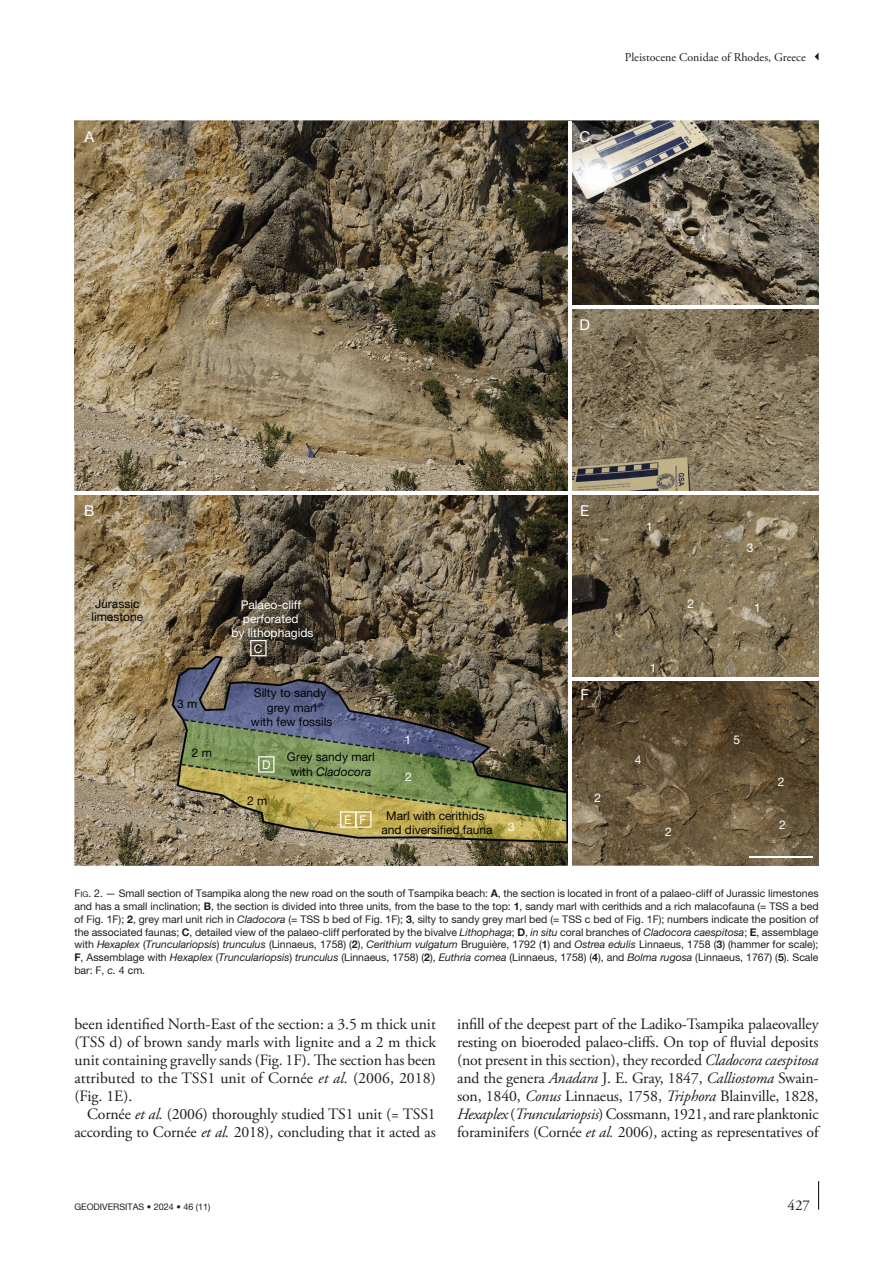
<style>
.page{position:relative;width:893px;height:1263px;background:#fff}
.page>*{position:absolute;margin:0;border:0;box-sizing:border-box;transform-origin:0 0}
.Texte_courant_Suite{font:15.75px/18px "Adobe Garamond Pro";letter-spacing:-.01em;color:#1d1d1b;text-align:justify}
.t1{font:15px "Helvetica Neue";color:#fff}
.t2{font:15px "Adobe Garamond Pro";color:#1d1d1b}
.t3{font:12px/14.4px "Helvetica Neue";color:#020304;text-align:center}
.t4{font:12px "Helvetica Neue";color:#fff}
.t5{font:12px "Adobe Garamond Pro";color:#1d1d1b}
.t6{font:12px/13.2px "Helvetica Neue";color:#030405;text-align:center}
.t7{font:10.5px/12.8px "Helvetica Neue";color:#1d1d1b;text-align:justify}
.t8{font:9px "Helvetica Neue";color:#1d1d1b}
.s1{color:#020203}
.s2{font-style:italic}
.s3{font-style:inherit}
.s4{font-size:7.8px}
.s5{font-weight:700}
</style>
<div class="page">
<svg style="left:818px;top:1181px;width:1px;height:29px"></svg>
<svg style="left:815px;top:53px;width:4px;height:8px"></svg>
<img style="left:74px;top:121px;width:638px;height:585px">
<img style="left:712px;top:121px;width:106px;height:745px">
<img style="left:74px;top:706px;width:106px;height:160px">
<img style="left:553px;top:706px;width:160px;height:160px">
<img style="left:180px;top:843px;width:373px;height:23px">
<img style="left:172px;top:656px;width:396px;height:187px">
<hr style="left:749px;top:857px;width:64px;height:1px;background:#fff">
<svg style="left:250px;top:640px;width:17px;height:16px"></svg>
<img style="left:181px;top:719px;width:386px;height:109px">
<hr style="left:568px;top:121px;width:3px;height:744px;background:#fff">
<hr style="left:569px;top:306px;width:250px;height:3px;background:#fff">
<hr style="left:74px;top:492px;width:745px;height:3px;background:#fff">
<hr style="left:569px;top:677px;width:250px;height:3px;background:#fff">
<p class="t1" style="left:85px;top:128px;width:11px">A</p>
<p class="t1" style="left:579px;top:128px;width:12px">C</p>
<p class="t5" style="left:625px;top:50px;width:182px">Pleistocene Conidae of Rhodes, Greece</p>
<p class="t1" style="left:579px;top:316px;width:12px">D</p>
<p class="t1" style="left:84px;top:502px;width:12px">B</p>
<p class="t6" style="left:91px;top:597px;width:53px"><span class="s1">Jurassic </span>limestone</p>
<p class="t4" style="left:241px;top:597px;width:62px">Palaeo-cliff</p>
<p class="t4" style="left:243px;top:611px;width:57px">perforated</p>
<p class="t4" style="left:231px;top:626px;width:84px">by lithophagids</p>
<p class="t4" style="left:254px;top:641px;width:10px">C</p>
<p class="t3" style="left:177px;top:696px;width:22px">3 m</p>
<p class="t3" style="left:251px;top:686px;width:83px">Silty to sandy grey marl<br>with few fossils</p>
<p class="t3" style="left:192px;top:745px;width:22px">2 m</p>
<p class="t4" style="left:262px;top:757px;width:10px">D</p>
<p class="t3" style="left:247px;top:793px;width:22px">2 m</p>
<p class="t3" style="left:287px;top:750px;width:89px;text-align:left">Grey sandy marl with <span class="s2">Cladocora</span></p>
<p class="t4" style="left:404px;top:733px;width:8px">1</p>
<p class="t4" style="left:405px;top:769px;width:8px">2</p>
<p class="t4" style="left:344px;top:812px;width:24px">E F</p>
<p class="t3" style="left:381px;top:808px;width:113px">Marl with cerithids and diversified fauna</p>
<p class="t4" style="left:508px;top:820px;width:8px">3</p>
<p class="t1" style="left:580px;top:502px;width:11px">E</p>
<p class="t1" style="left:580px;top:686px;width:10px">F</p>
<p class="t4" style="left:594px;top:791px;width:8px">2</p>
<p class="t4" style="left:646px;top:520px;width:8px">1</p>
<p class="t4" style="left:650px;top:661px;width:8px">1</p>
<p class="t4" style="left:747px;top:541px;width:8px">3</p>
<p class="t4" style="left:688px;top:597px;width:8px">2</p>
<p class="t4" style="left:754px;top:600px;width:8px">1</p>
<p class="t4" style="left:635px;top:753px;width:8px">4</p>
<p class="t4" style="left:665px;top:824px;width:8px">2</p>
<p class="t4" style="left:733px;top:733px;width:8px">5</p>
<p class="t4" style="left:778px;top:774px;width:8px">2</p>
<p class="t4" style="left:779px;top:818px;width:8px">2</p>
<p class="t7" style="left:74px;top:887px;width:746px"><span class="s3">F</span><span class="s4">ig</span><span class="s3">. 2</span>. — Small section of Tsampika along the new road on the south of Tsampika beach: <span class="s5">A</span>, the section is located in front of a palaeo-cliff of Jurassic limestones and has a small inclination; <span class="s5">B</span>, the section is divided into three units, from the base to the top: <span class="s5">1</span>, sandy marl with cerithids and a rich malacofauna (= TSS a bed of Fig. 1F); <span class="s5">2</span>, grey marl unit rich in <span class="s2">Cladocora</span> (= TSS b bed of Fig. 1F); <span class="s5">3</span>, silty to sandy grey marl bed (= TSS c bed of Fig. 1F); numbers indicate the position of the associated faunas; <span class="s5">C</span>, detailed view of the palaeo-cliff perforated by the bivalve <span class="s2">Lithophaga</span>; <span class="s5">D</span>, <span class="s2">in situ</span> coral branches of <span class="s2">Cladocora caespitosa</span>; <span class="s5">E</span>, assemblage with <span class="s2">Hexaplex</span> (<span class="s2">Trunculariopsis</span>) <span class="s2">trunculus</span> (Linnaeus, 1758) (<span class="s5">2</span>), <span class="s2">Cerithium vulgatum</span> Bruguière, 1792 (<span class="s5">1</span>) and <span class="s2">Ostrea edulis</span> Linnaeus, 1758 (<span class="s5">3</span>) (hammer for scale); <span class="s5">F</span>, Assemblage with <span class="s2">Hexaplex</span> (<span class="s2">Trunculariopsis</span>) <span class="s2">trunculus</span> (Linnaeus, 1758) (<span class="s5">2</span>), <span class="s2">Euthria cornea</span> (Linnaeus, 1758) (<span class="s5">4</span>), and <span class="s2">Bolma rugosa</span> (Linnaeus, 1767) (<span class="s5">5</span>). Scale bar: F, <span class="s2">c.</span> 4 cm.</p>
<p class="Texte_courant_Suite" style="left:74px;top:1016px;width:363px">been identified North-East of the section: a 3.5 m thick unit (TSS d) of brown sandy marls with lignite and a 2 m thick unit containing gravelly sands (Fig. 1F). The section has been attributed to the TSS1 unit of Cornée <span class="s2">et al.</span> (2006, 2018) (Fig. 1E).</p>
<p class="Texte_courant_Suite" style="left:74px;top:1105px;width:363px;text-align:right">Cornée <span class="s2">et al.</span> (2006) thoroughly studied TS1 unit (= TSS1 according to Cornée <span class="s2">et al.</span> 2018), concluding that it acted as</p>
<p class="Texte_courant_Suite" style="left:457px;top:1016px;width:363px">infill of the deepest part of the Ladiko-Tsampika palaeovalley resting on bioeroded palaeo-cliffs. On top of fluvial deposits (not present in this section), they recorded <span class="s2">Cladocora caespitosa </span>and the genera <span class="s2">Anadara</span> J. E. Gray, 1847, <span class="s2">Calliostoma</span> Swain&shy;son, 1840, <span class="s2">Conus</span> Linnaeus, 1758, <span class="s2">Triphora</span> Blainville, 1828, <span class="s2">Hexaplex</span> (<span class="s2">Trunculariopsis</span>) Cossmann, 1921, and rare planktonic foraminifers (Cornée <span class="s2">et al.</span> 2006), acting as representatives of</p>
<p class="t8" style="left:74px;top:1201px;width:138px">GEODIVERSITAS • 2024 • 46 (11)</p>
<h2 class="t2" style="left:788px;top:1196px;width:24px">427</h2>
</div>
